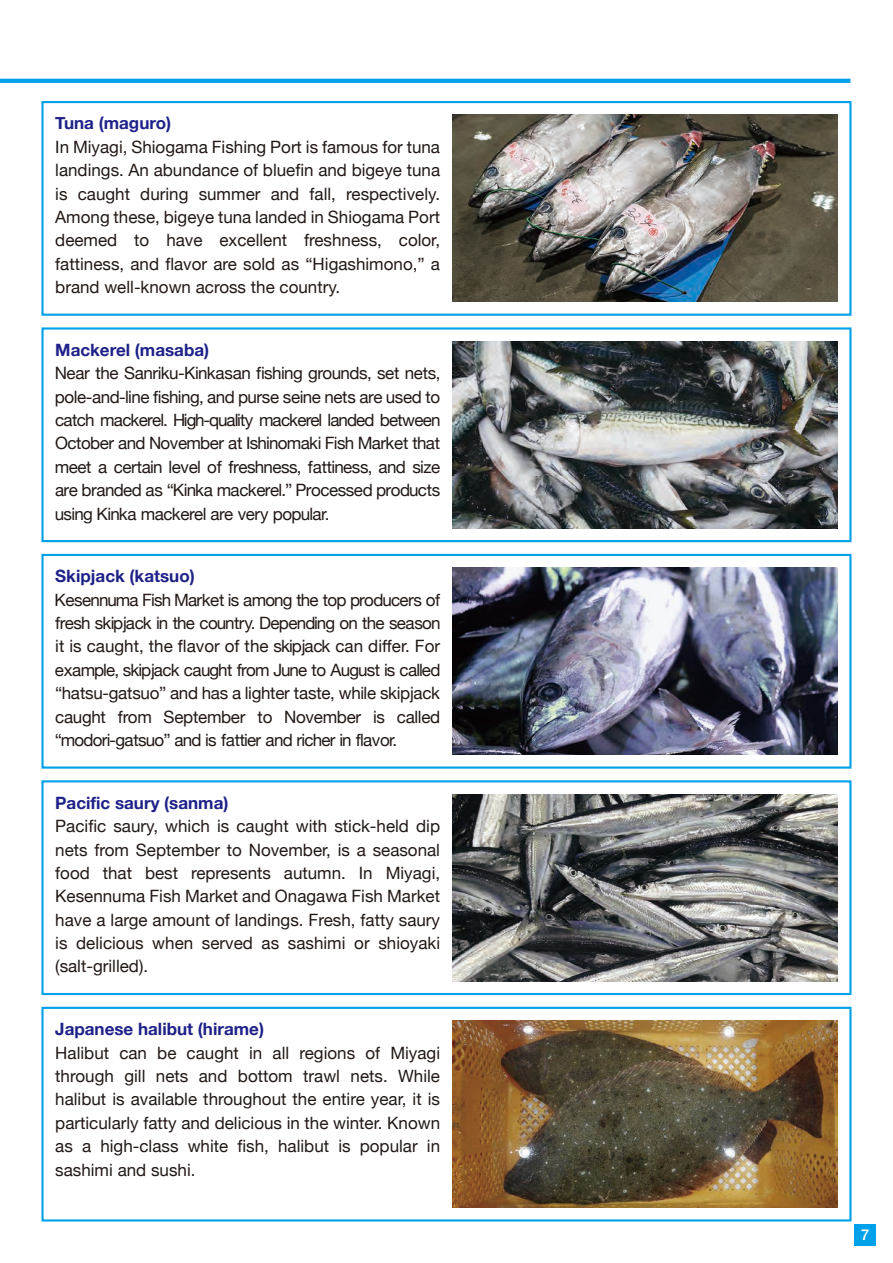
<style>
.page{position:relative;width:893px;height:1263px;background:#fff}
.page>*{position:absolute;margin:0;border:0;box-sizing:border-box;transform-origin:0 0}
.t1{font:16.95px/23.4px "Helvetica Neue";color:#231916;text-align:justify}
.t2{font:700 16.95px "Helvetica Neue";color:#1e2188}
.t3{font:500 14.85px "Helvetica Neue";color:#fff}
</style>
<div class="page">
<svg style="left:0;top:79px;width:850px;height:4px;background:#05a2e9"></svg>
<div style="left:41px;top:101px;width:810px;height:215px;border:2px solid #00a1e9"></div>
<div style="left:41px;top:327px;width:810px;height:215px;border:2px solid #00a1e9"></div>
<div style="left:41px;top:554px;width:810px;height:215px;border:2px solid #00a1e9"></div>
<div style="left:41px;top:780px;width:810px;height:215px;border:2px solid #00a1e9"></div>
<div style="left:41px;top:1007px;width:810px;height:214px;border:2px solid #00a1e9"></div>
<img style="left:453px;top:115px;width:385px;height:187px">
<img style="left:453px;top:341px;width:385px;height:187px">
<img style="left:453px;top:568px;width:385px;height:187px">
<img style="left:453px;top:794px;width:385px;height:187px">
<img style="left:453px;top:1020px;width:385px;height:188px">
<div style="left:855px;top:1225px;width:21px;height:21px;background:#00a1e9"></div>
<p class="t2" style="left:55px;top:110px;width:117px">Tuna (maguro)</p>
<p class="t1" style="left:55px;top:136px;width:386px">In Miyagi, Shiogama Fishing Port is famous for tuna landings. An abundance of bluefin and bigeye tuna is caught during summer and fall, respectively.<br>Among these, bigeye tuna landed in Shiogama Port deemed to have excellent freshness, color, fattiness, and flavor are sold as “Higashimono,” a brand well-known across the country.</p>
<p class="t2" style="left:55px;top:336px;width:155px">Mackerel (masaba)</p>
<p class="t1" style="left:55px;top:362px;width:387px">Near the Sanriku-Kinkasan fishing grounds, set nets, pole-and-line fishing, and purse seine nets are used to catch mackerel. High-quality mackerel landed between October and November at Ishinomaki Fish Market that meet a certain level of freshness, fattiness, and size are branded as “Kinka mackerel.” Processed products using Kinka mackerel are very popular.</p>
<p class="t2" style="left:55px;top:563px;width:141px">Skipjack (katsuo)</p>
<p class="t1" style="left:55px;top:589px;width:388px">Kesennuma Fish Market is among the top producers of fresh skipjack in the country. Depending on the season it is caught, the flavor of the skipjack can differ. For example, skipjack caught from June to August is called “hatsu-gatsuo” and has a lighter taste, while skipjack caught from September to November is called “modori-gatsuo” and is fattier and richer in flavor.</p>
<p class="t2" style="left:55px;top:789px;width:175px">Pacific saury (sanma)</p>
<p class="t1" style="left:55px;top:815px;width:386px">Pacific saury, which is caught with stick-held dip nets from September to November, is a seasonal food that best represents autumn. In Miyagi, Kesennuma Fish Market and Onagawa Fish Market have a large amount of landings. Fresh, fatty saury is delicious when served as sashimi or shioyaki (salt-grilled).</p>
<p class="t2" style="left:55px;top:1016px;width:210px">Japanese halibut (hirame)</p>
<p class="t1" style="left:55px;top:1042px;width:386px">Halibut can be caught in all regions of Miyagi through gill nets and bottom trawl nets. While halibut is available throughout the entire year, it is particularly fatty and delicious in the winter. Known as a high-class white fish, halibut is popular in sashimi and sushi.</p>
<p class="t3" style="left:861px;top:1223px;width:10px">7</p>
</div>
